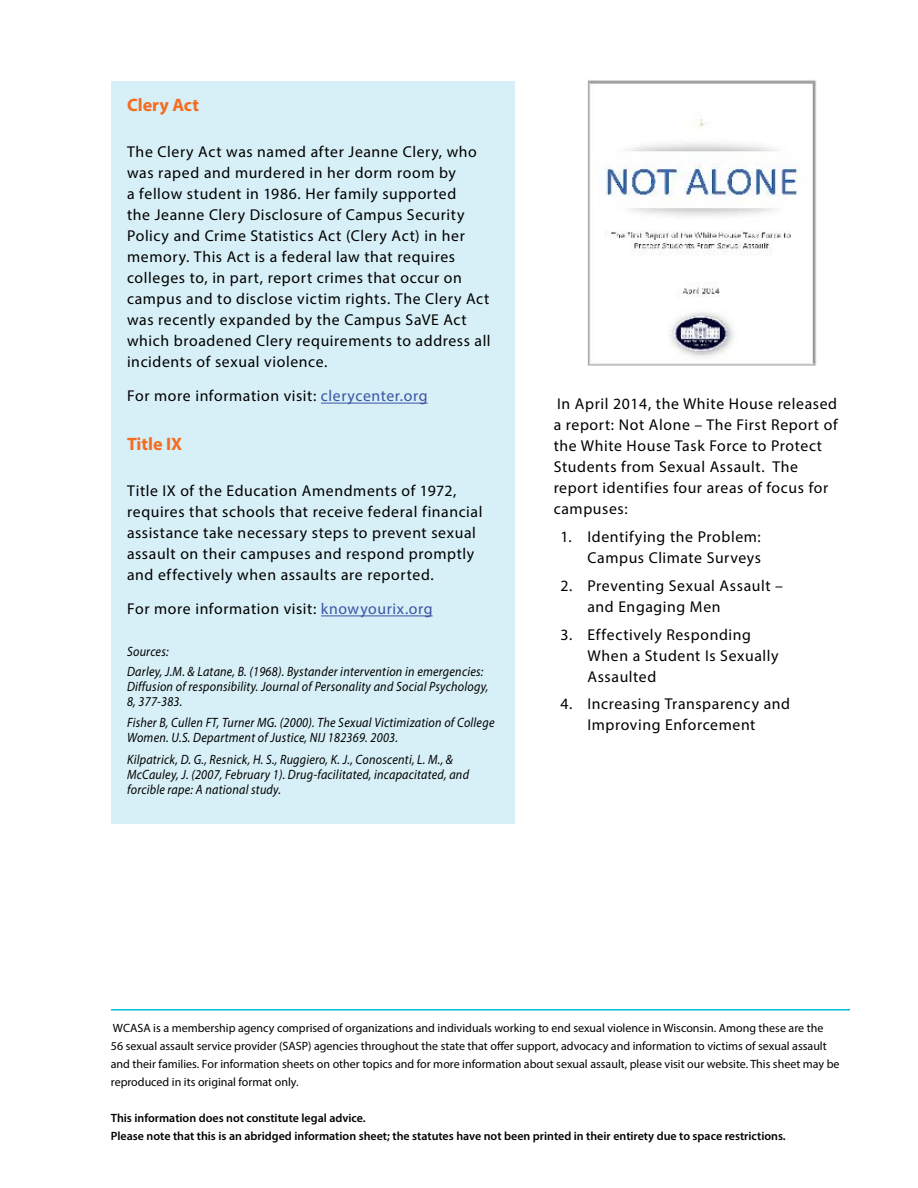
<style>
.page{position:relative;width:918px;height:1188px;background:#fff}
.page>*{position:absolute;margin:0;border:0;box-sizing:border-box;transform-origin:0 0}
.t1{font:700 18px "Myriad Pro";color:#f36c21}
.t2{font:15.75px/21px "Myriad Pro";letter-spacing:.04em;color:#000}
.t3{font:italic 13.5px/15px "Myriad Pro";letter-spacing:.02em;color:#000;scale:.9 1}
.t4{font:12px/18px "Myriad Pro";color:#000}
.t5{font:600 12px/18px "Myriad Pro";color:#000}
.s1{color:#3a53a4}
</style>
<div class="page">
<hr style="left:111px;top:1009px;width:739px;height:2px;background:#00bfdf">
<img style="left:587px;top:80px;width:230px;height:286px">
<div style="left:111px;top:81px;width:403px;height:743px;background:#d7eff6"></div>
<hr style="left:321px;top:403px;width:107px;height:1px;background:#3a53a4">
<hr style="left:321px;top:616px;width:112px;height:1px;background:#3a53a4">
<p class="t1" style="left:127px;top:93px;width:73px">Clery Act</p>
<p class="t2" style="left:127px;top:141px;width:365px">The Clery Act was named after Jeanne Clery, who was raped and murdered in her dorm room by<br>a fellow student in 1986. Her family supported<br>the Jeanne Clery Disclosure of Campus Security Policy and Crime Statistics Act (Clery Act) in her memory. This Act is a federal law that requires colleges to, in part, report crimes that occur on campus and to disclose victim rights. The Clery Act was recently expanded by the Campus SaVE Act which broadened Clery requirements to address all incidents of sexual violence.</p>
<p class="t2" style="left:127px;top:385px;width:302px">For more information visit: <span class="s1">clerycenter.org</span></p>
<p class="t1" style="left:127px;top:432px;width:57px">Title IX</p>
<p class="t2" style="left:127px;top:480px;width:357px">Title IX of the Education Amendments of 1972, requires that schools that receive federal financial assistance take necessary steps to prevent sexual assault on their campuses and respond promptly and effectively when assaults are reported.</p>
<p class="t2" style="left:127px;top:598px;width:307px">For more information visit: <span class="s1">knowyourix.org</span></p>
<p class="t3" style="left:127px;top:642px;width:398px;line-height:19.4px">Sources:<br>Darley, J.M. &amp; Latane, B. (1968). Bystander intervention in emergencies:</p>
<p class="t3" style="left:127px;top:678px;width:403px">Diffusion of responsibility. Journal of Personality and Social Psychology,<br>8, 377-383.</p>
<p class="t3" style="left:127px;top:715px;width:410px">Fisher B, Cullen FT, Turner MG. (2000). The Sexual Victimization of College<br>Women. U.S. Department of Justice, NIJ 182369. 2003.</p>
<p class="t3" style="left:127px;top:752px;width:381px">Kilpatrick, D. G., Resnick, H. S., Ruggiero, K. J., Conoscenti, L. M., &amp;<br>McCauley, J. (2007, February 1). Drug-facilitated, incapacitated, and forcible rape: A national study.</p>
<p class="t2" style="left:554px;top:393px;width:285px">In April 2014, the White House released a report: Not Alone – The First Report of the White House Task Force to Protect Students from Sexual Assault. The report identifies four areas of focus for campuses:</p>
<p class="t2" style="left:560px;top:526px;width:202px;text-align:right">1. Identifying the Problem:<br>Campus Climate Surveys</p>
<p class="t2" style="left:587px;top:575px;width:197px;text-indent:-27px">2. Preventing Sexual Assault – and Engaging Men</p>
<p class="t2" style="left:587px;top:624px;width:193px;text-indent:-27px">3. Effectively Responding<br>When a Student Is Sexually<br>Assaulted</p>
<p class="t2" style="left:560px;top:693px;width:231px;text-align:center">4. Increasing Transparency and<br>Improving Enforcement</p>
<p class="t4" style="left:111px;top:1018px;width:730px">WCASA is a membership agency comprised of organizations and individuals working to end sexual violence in Wisconsin. Among these are the<br>56 sexual assault service provider (SASP) agencies throughout the state that offer support, advocacy and information to victims of sexual assault and their families. For information sheets on other topics and for more information about sexual assault, please visit our website. This sheet may be reproduced in its original format only.</p>
<p class="t5" style="left:111px;top:1108px;width:676px">This information does not constitute legal advice.<br>Please note that this is an abridged information sheet; the statutes have not been printed in their entirety due to space restrictions.</p>
</div>
